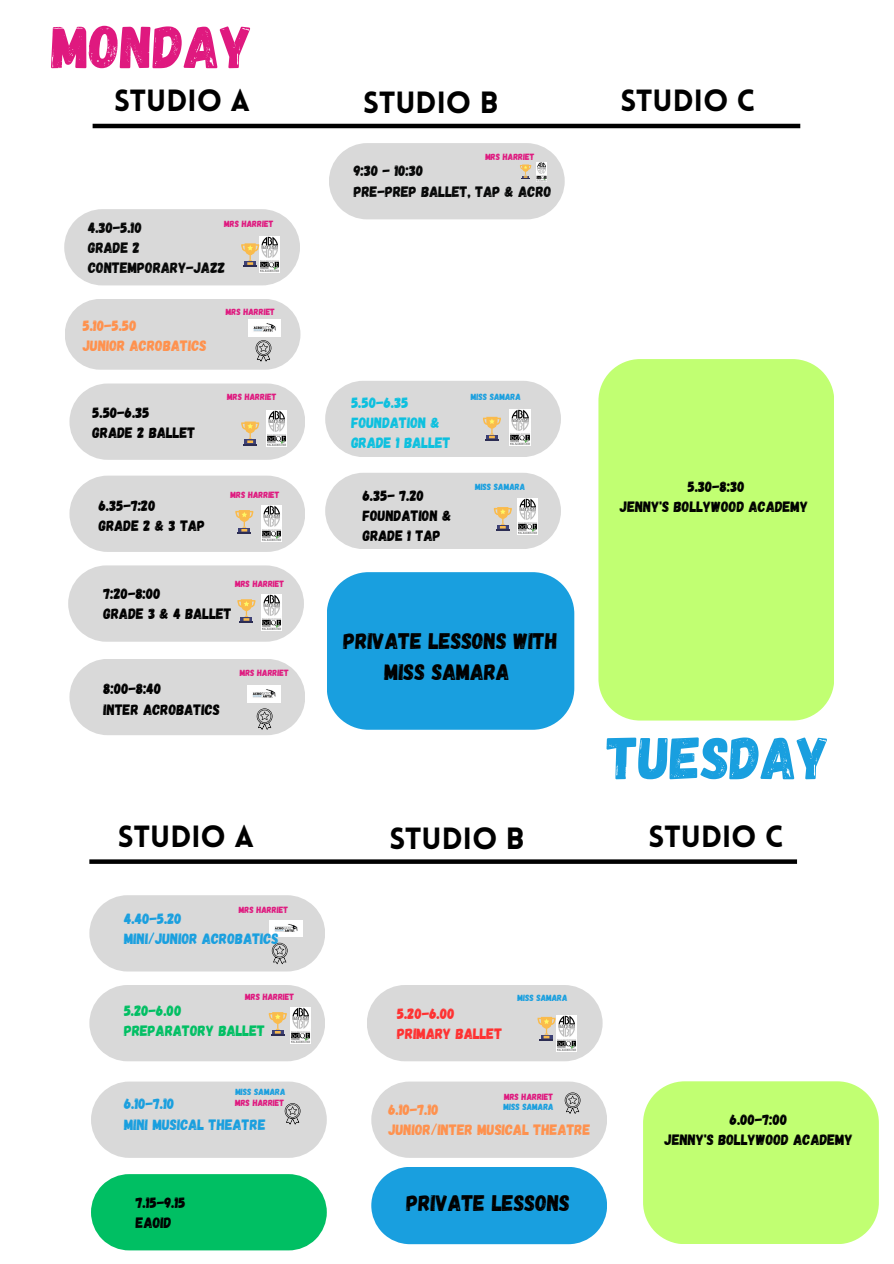
<style>
.page{position:relative;width:894px;height:1264px;background:#fff}
.page>*{position:absolute;margin:0;border:0;box-sizing:border-box;transform-origin:0 0}
.t1{font:60px "Gagalin";color:#199fdf}
.t2{font:60px "Gagalin";color:#df197f}
.t3{font:900 30px "Lovelo";color:#000}
.t4{font:22.5px/31.5px "Gagalin";color:#000;text-align:center}
.t5{font:15px/20.2px "Gagalin";color:#000}
.t6{font:15px/20.2px "Gagalin";color:#060707}
.t7{font:15px/20.2px "Gagalin";color:#ff914d}
.t8{font:15px/20.2px "Gagalin";color:#199fdf}
.t9{font:15px/20.2px "Gagalin";color:#0cc0df}
.t10{font:15px/20.2px "Gagalin";color:#00bf63}
.t11{font:15px/20.2px "Gagalin";color:#ff3131}
.t12{font:9px "Gagalin";color:#df197f}
.t13{font:9px "Gagalin";color:#199fdf}
</style>
<div class="page">
<hr style="left:93px;top:124px;width:707px;height:4px;background:#000">
<div style="left:65px;top:299px;width:235px;height:71px;background:#d9d9d9;border-radius:35px"></div>
<div style="left:598px;top:359px;width:236px;height:361px;background:#c1ff72"></div>
<svg style="left:89px;top:859px;width:707px;height:4px;background:#181818"></svg>
<svg style="left:91px;top:1174px;width:236px;height:76px;background:#12c36e"></svg>
<div style="left:643px;top:1081px;width:235px;height:163px;background:#c1ff72"></div>
<img style="left:248px;top:320px;width:33px;height:16px">
<svg style="left:255px;top:340px;width:16px;height:21px"></svg>
<svg style="left:89px;top:895px;width:236px;height:76px;background:#dbdbdb"></svg>
<svg style="left:91px;top:1081px;width:236px;height:76px;background:#dadada"></svg>
<svg style="left:371px;top:1081px;width:236px;height:76px;background:#dadada"></svg>
<svg style="left:64px;top:209px;width:236px;height:76px;background:#dad9d8"></svg>
<svg style="left:69px;top:383px;width:236px;height:77px;background:#dad9d8"></svg>
<svg style="left:69px;top:475px;width:236px;height:77px;background:#dbdad9"></svg>
<svg style="left:325px;top:473px;width:236px;height:76px;background:#dadad9"></svg>
<svg style="left:89px;top:985px;width:236px;height:76px;background:#dad9d8"></svg>
<svg style="left:367px;top:985px;width:235px;height:76px;background:#dad9d8"></svg>
<svg style="left:325px;top:381px;width:236px;height:76px;background:#dadad9"></svg>
<div style="left:327px;top:572px;width:247px;height:157px;background:#199fdf"></div>
<svg style="left:371px;top:1167px;width:235px;height:77px;background:#28a5e1"></svg>
<svg style="left:68px;top:565px;width:236px;height:76px;background:#dbdbda"></svg>
<img style="left:261px;top:594px;width:20px;height:36px">
<svg style="left:69px;top:659px;width:236px;height:76px;background:#dbdbdb"></svg>
<svg style="left:329px;top:143px;width:235px;height:76px;background:#dbdada"></svg>
<h5 class="t2" style="left:52px;top:8px;width:203px">MONDAY</h5>
<h2 class="t3" style="left:114px;top:88px;width:138px">STUDIO A</h2>
<h3 class="t3" style="left:363px;top:91px;width:137px">STUDIO B</h3>
<h3 class="t3" style="left:620px;top:88px;width:136px">STUDIO C</h3>
<p class="t12" style="left:485px;top:151px;width:51px">MRS HARRIET</p>
<p class="t12" style="left:224px;top:218px;width:51px">MRS HARRIET</p>
<p class="t6" style="left:88px;top:216px;width:139px">4.30-5.10<br>GRADE 2<br>CONTEMPORARY-JAZZ</p>
<p class="t7" style="left:83px;top:315px;width:125px">5.10-5.50<br>JUNIOR ACROBATICS</p>
<p class="t5" style="left:93px;top:401px;width:104px">5.50-6.35<br>GRADE 2 BALLET</p>
<h5 class="t12" style="left:226px;top:306px;width:51px">MRS HARRIET</h5>
<p class="t12" style="left:227px;top:391px;width:51px">MRS HARRIET</p>
<h5 class="t6" style="left:353px;top:160px;width:199px">9:30 - 10:30<br>PRE-PREP BALLET, TAP &amp; ACRO</h5>
<h5 class="t9" style="left:351px;top:391px;width:101px">5.50-6.35<br>FOUNDATION &amp;<br>GRADE 1 BALLET</h5>
<h4 class="t13" style="left:470px;top:391px;width:52px">MISS SAMARA</h4>
<h5 class="t5" style="left:99px;top:495px;width:108px">6.35-7:20<br>GRADE 2 &amp; 3 TAP</h5>
<p class="t5" style="left:362px;top:484px;width:90px">6.35- 7.20<br>FOUNDATION &amp;<br>GRADE 1 TAP</p>
<p class="t12" style="left:230px;top:489px;width:51px">MRS HARRIET</p>
<h5 class="t12" style="left:235px;top:578px;width:51px">MRS HARRIET</h5>
<h3 class="t5" style="left:104px;top:583px;width:130px">7:20-8:00<br>GRADE 3 &amp; 4 BALLET</h3>
<p class="t13" style="left:475px;top:481px;width:52px">MISS SAMARA</p>
<h5 class="t5" style="left:619px;top:476px;width:190px;text-align:center">5.30-8:30<br>JENNY'S BOLLYWOOD ACADEMY</h5>
<p class="t5" style="left:104px;top:678px;width:118px">8:00-8:40<br>INTER ACROBATICS</p>
<p class="t12" style="left:239px;top:666px;width:51px">MRS HARRIET</p>
<h3 class="t4" style="left:343px;top:624px;width:216px">PRIVATE LESSONS WITH<br>MISS SAMARA</h3>
<p class="t1" style="left:607px;top:719px;width:224px">TUESDAY</p>
<p class="t3" style="left:118px;top:824px;width:138px">STUDIO A</p>
<h6 class="t3" style="left:389px;top:826px;width:137px">STUDIO B</h6>
<p class="t3" style="left:648px;top:824px;width:136px">STUDIO C</p>
<p class="t12" style="left:239px;top:903px;width:51px">MRS HARRIET</p>
<p class="t8" style="left:124px;top:907px;width:156px">4.40-5.20<br>MINI/JUNIOR ACROBATICS</p>
<p class="t12" style="left:245px;top:990px;width:51px">MRS HARRIET</p>
<h6 class="t13" style="left:517px;top:992px;width:52px">MISS SAMARA</h6>
<p class="t10" style="left:124px;top:999px;width:142px">5.20-6.00<br>PREPARATORY BALLET</p>
<h6 class="t11" style="left:397px;top:1002px;width:107px">5.20-6.00<br>PRIMARY BALLET</h6>
<p class="t13" style="left:235px;top:1086px;width:52px">MISS SAMARA</p>
<p class="t8" style="left:124px;top:1093px;width:143px">6.10-7.10<br>MINI MUSICAL THEATRE</p>
<h5 class="t12" style="left:235px;top:1097px;width:51px">MRS HARRIET</h5>
<p class="t12" style="left:504px;top:1090px;width:51px">MRS HARRIET</p>
<p class="t13" style="left:503px;top:1100px;width:52px">MISS SAMARA</p>
<p class="t7" style="left:388px;top:1098px;width:203px">6.10-7.10<br>JUNIOR/INTER MUSICAL THEATRE</p>
<p class="t5" style="left:664px;top:1108px;width:190px;text-align:center">6.00-7:00<br>JENNY'S BOLLYWOOD ACADEMY</p>
<p class="t5" style="left:136px;top:1191px;width:51px">7.15-9.15<br>EAOID</p>
<h3 class="t4" style="left:406px;top:1185px;width:165px">PRIVATE LESSONS</h3>
</div>
